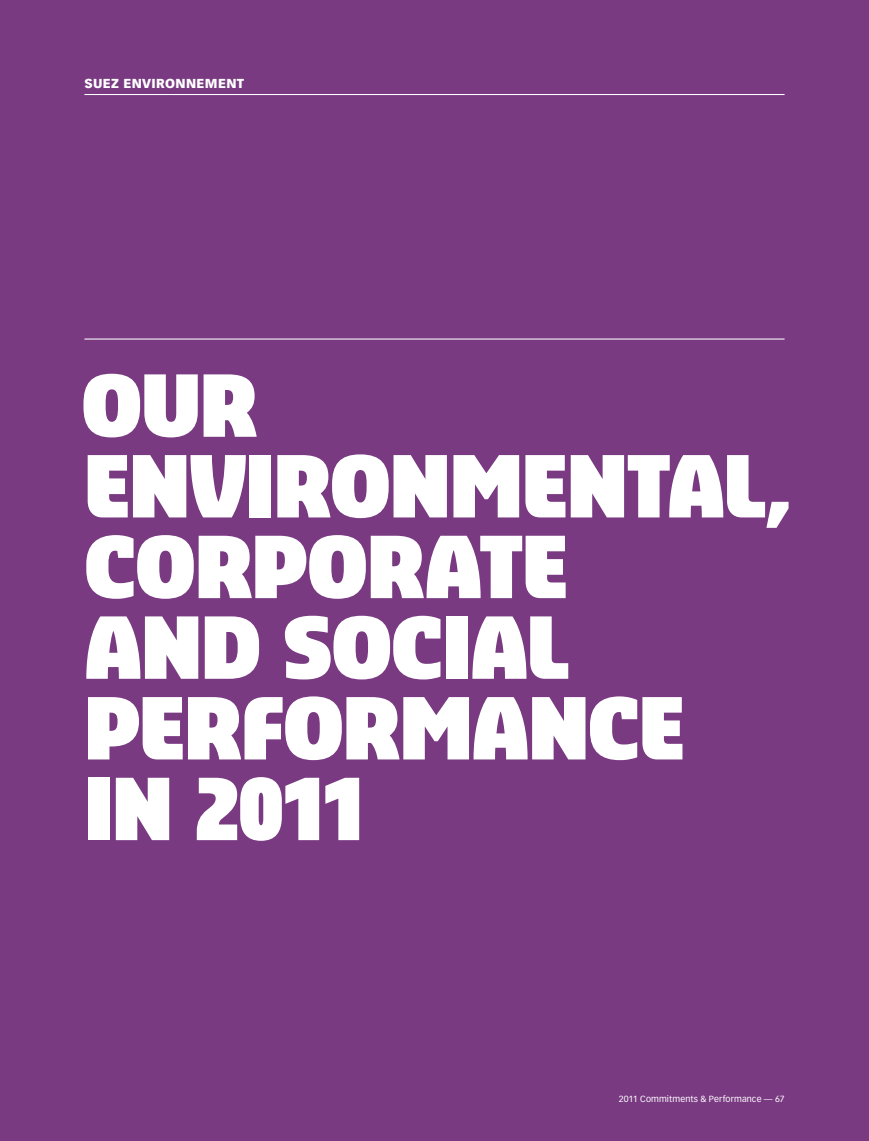
<style>
.page{position:relative;width:869px;height:1141px;background:#fff}
.page>*{position:absolute;margin:0;border:0;box-sizing:border-box;transform-origin:0 0}
.t1{font:900 83.12px/80.7px "Sansa Con Pro";letter-spacing:-.01em;color:#fff}
.t2{font:900 12.78px "Vectora LH";letter-spacing:.025em;color:#fff}
.t3{font:8.75px "Vectora LH";letter-spacing:.015em;color:#fff}
</style>
<div class="page">
<div style="left:0;top:0;width:868px;height:1141px;background:#793a82"></div>
<hr style="left:84px;top:94px;width:700px;height:1px;background:#fff">
<hr style="left:84px;top:339px;width:700px;height:1px;background:#fff">
<p class="t2" style="left:84px;top:79px;width:161px">SUEZ ENVIRONNEMENT</p>
<p class="t1" style="left:82px;top:373px;width:711px">OUR<br>ENVIRONMENTAL,<br>CORPORATE<br>AND SOCIAL<br>PERFORMANCE<br>IN 2011</p>
<p class="t3" style="left:618px;top:1095px;width:167px">2011 Commitments &amp; Performance — 67</p>
</div>
